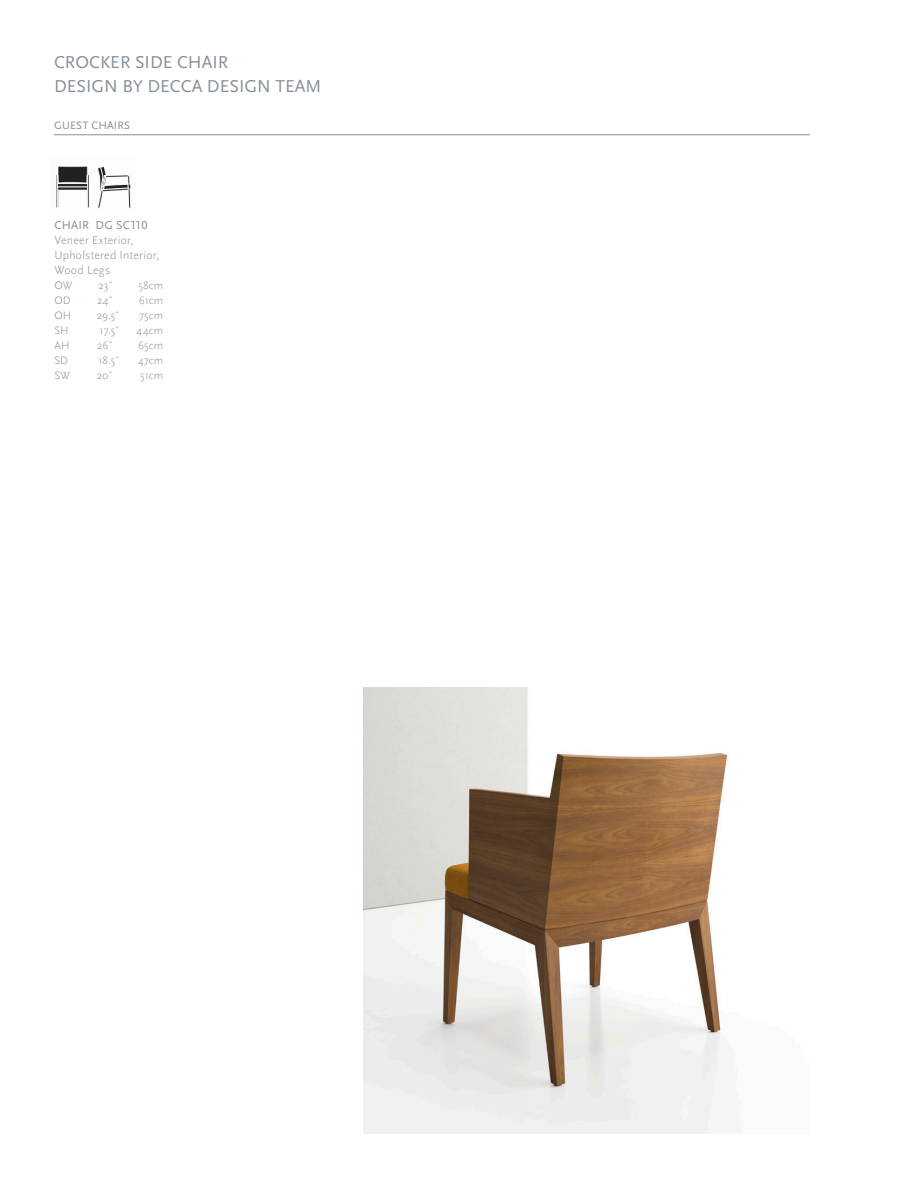
<style>
.page{position:relative;width:918px;height:1188px;background:#fff}
.page>*{position:absolute;margin:0;border:0;box-sizing:border-box;transform-origin:0 0}
.t1{font:18px "Scala Sans Caps";color:#868f9a}
.Chart_Title{font:300 12px/15px "Scala Sans";letter-spacing:.02em;color:#868f9a}
.Chart_Title-2{font:12px "Scala Sans Caps";letter-spacing:.015em;color:#868f9a}
.Chart_Specs{font:300 11.25px "Scala Sans";letter-spacing:.01em;color:#868f9a}
.t2{font:11.25px "Scala Sans";letter-spacing:.01em;color:#868f9a}
</style>
<div class="page">
<hr style="left:54px;top:135px;width:756px;height:1px;background:#868f9a">
<img style="left:56px;top:166px;width:75px;height:42px">
<hr style="left:57px;top:175px;width:1px;height:33px;background:#fff">
<hr style="left:87px;top:175px;width:1px;height:33px;background:#fff">
<hr style="left:57px;top:187px;width:31px;height:1px;background:#fff">
<svg style="left:57px;top:175px;width:31px;height:9px"></svg>
<svg style="left:100px;top:167px;width:30px;height:25px"></svg>
<img style="left:364px;top:688px;width:364px;height:446px">
<p class="t1" style="left:54px;top:52px;width:176px">CROCKER SIDE CHAIR</p>
<p class="t1" style="left:54px;top:76px;width:269px">DESIGN BY DECCA DESIGN TEAM</p>
<p class="t2" style="left:54px;top:119px;width:78px">GUEST CHAIRS</p>
<p class="Chart_Title-2" style="left:54px;top:219px;width:95px">CHAIR DG SC110</p>
<p class="Chart_Title" style="left:54px;top:233px;width:106px">Veneer Exterior,<br>Upholstered Interior,<br>Wood Legs</p>
<p class="Chart_Specs" style="left:54px;top:280px;width:19px">OW</p>
<p class="Chart_Specs" style="left:99px;top:280px;width:16px">23˝</p>
<p class="Chart_Specs" style="left:138px;top:280px;width:26px">58cm</p>
<p class="Chart_Specs" style="left:54px;top:295px;width:18px">OD</p>
<p class="Chart_Specs" style="left:97px;top:295px;width:17px">24˝</p>
<p class="Chart_Specs" style="left:139px;top:295px;width:26px">61cm</p>
<p class="Chart_Specs" style="left:54px;top:310px;width:19px">OH</p>
<p class="Chart_Specs" style="left:97px;top:310px;width:24px">29.5˝</p>
<p class="Chart_Specs" style="left:139px;top:310px;width:26px">75cm</p>
<p class="Chart_Specs" style="left:54px;top:325px;width:16px">SH</p>
<p class="Chart_Specs" style="left:100px;top:325px;width:21px">17.5˝</p>
<p class="Chart_Specs" style="left:137px;top:325px;width:28px">44cm</p>
<p class="Chart_Specs" style="left:54px;top:340px;width:17px">AH</p>
<p class="Chart_Specs" style="left:97px;top:340px;width:17px">26˝</p>
<p class="Chart_Specs" style="left:138px;top:340px;width:27px">65cm</p>
<p class="Chart_Specs" style="left:54px;top:355px;width:15px">SD</p>
<p class="Chart_Specs" style="left:98px;top:355px;width:23px">18.5˝</p>
<p class="Chart_Specs" style="left:138px;top:355px;width:26px">47cm</p>
<p class="Chart_Specs" style="left:54px;top:370px;width:17px">SW</p>
<p class="Chart_Specs" style="left:97px;top:370px;width:17px">20˝</p>
<p class="Chart_Specs" style="left:140px;top:370px;width:25px">51cm</p>
</div>
